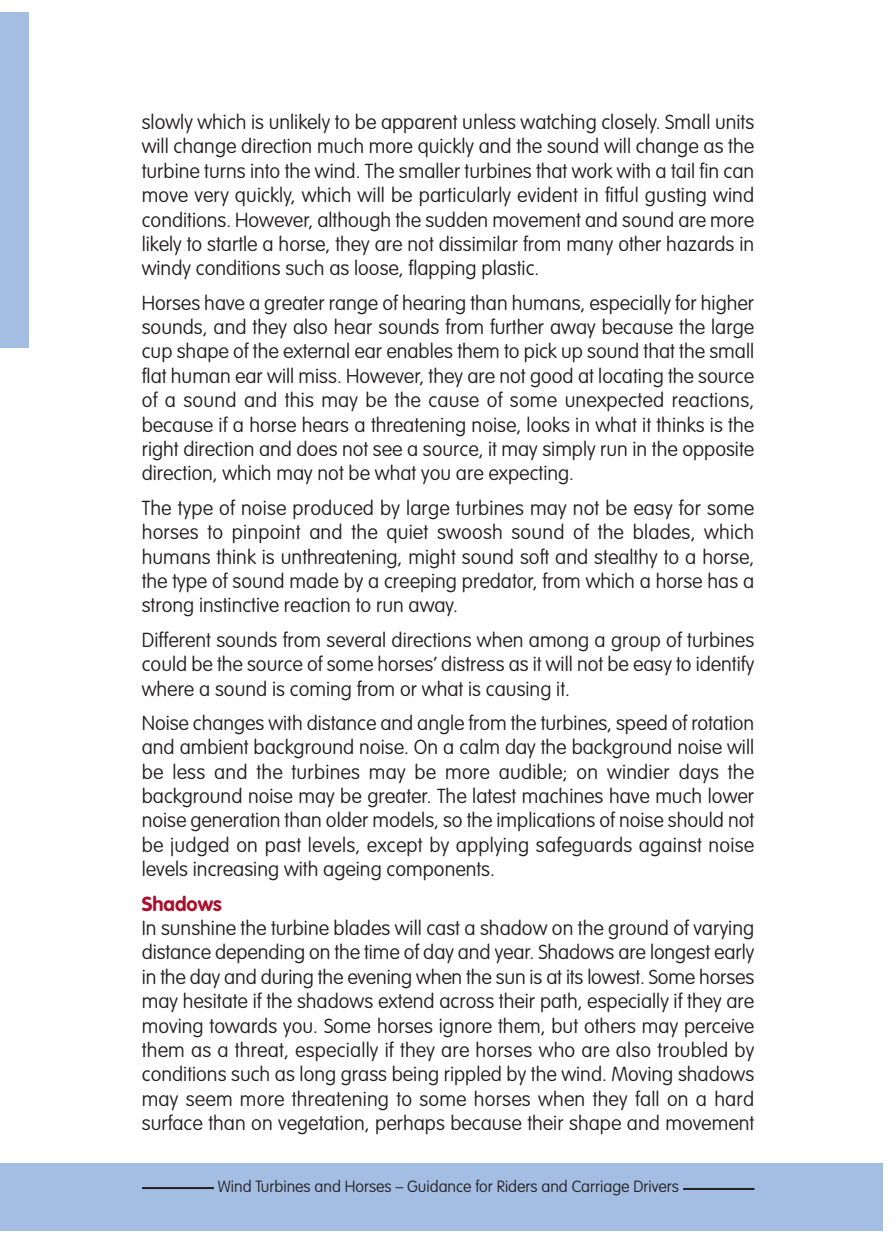
<style>
.page{position:relative;width:896px;height:1248px;background:#fff}
.page>*{position:absolute;margin:0;border:0;box-sizing:border-box;transform-origin:0 0}
.t1{font:100 20px/24.4px "VAG Rounded LT";color:#231f20;text-align:justify}
.t2{font:700 20px "VAG Rounded LT";color:#aa0f2b}
.t3{font:100 16px "VAG Rounded LT";color:#231f20}
</style>
<div class="page">
<div style="left:0;top:12px;width:28px;height:335px;background:#a4bee3"></div>
<div style="left:0;top:1162px;width:882px;height:68px;background:#a4bee3"></div>
<hr style="left:142px;top:1186px;width:72px;height:2px;background:#231f20">
<hr style="left:683px;top:1187px;width:71px;height:2px;background:#231f20">
<p class="t1" style="left:142px;top:110px;width:614px">slowly which is unlikely to be apparent unless watching closely. Small units will change direction much more quickly and the sound will change as the turbine turns into the wind. The smaller turbines that work with a tail fin can move very quickly, which will be particularly evident in fitful gusting wind conditions. However, although the sudden movement and sound are more likely to startle a horse, they are not dissimilar from many other hazards in windy conditions such as loose, flapping plastic.</p>
<p class="t1" style="left:142px;top:291px;width:614px">Horses have a greater range of hearing than humans, especially for higher sounds, and they also hear sounds from further away because the large cup shape of the external ear enables them to pick up sound that the small flat human ear will miss. However, they are not good at locating the source of a sound and this may be the cause of some unexpected reactions, because if a horse hears a threatening noise, looks in what it thinks is the right direction and does not see a source, it may simply run in the opposite direction, which may not be what you are expecting.</p>
<p class="t1" style="left:142px;top:496px;width:614px">The type of noise produced by large turbines may not be easy for some horses to pinpoint and the quiet swoosh sound of the blades, which humans think is unthreatening, might sound soft and stealthy to a horse, the type of sound made by a creeping predator, from which a horse has a strong instinctive reaction to run away.</p>
<p class="t1" style="left:142px;top:628px;width:614px">Different sounds from several directions when among a group of turbines could be the source of some horses’ distress as it will not be easy to identify where a sound is coming from or what is causing it.</p>
<p class="t1" style="left:142px;top:711px;width:614px">Noise changes with distance and angle from the turbines, speed of rotation and ambient background noise. On a calm day the background noise will be less and the turbines may be more audible; on windier days the background noise may be greater. The latest machines have much lower noise generation than older models, so the implications of noise should not be judged on past levels, except by applying safeguards against noise levels increasing with ageing components.</p>
<p class="t2" style="left:142px;top:891px;width:82px">Shadows</p>
<p class="t1" style="left:142px;top:916px;width:614px">In sunshine the turbine blades will cast a shadow on the ground of varying distance depending on the time of day and year. Shadows are longest early in the day and during the evening when the sun is at its lowest. Some horses may hesitate if the shadows extend across their path, especially if they are moving towards you. Some horses ignore them, but others may perceive them as a threat, especially if they are horses who are also troubled by conditions such as long grass being rippled by the wind. Moving shadows may seem more threatening to some horses when they fall on a hard surface than on vegetation, perhaps because their shape and movement</p>
<p class="t3" style="left:218px;top:1176px;width:462px">Wind Turbines and Horses – Guidance for Riders and Carriage Drivers</p>
</div>
